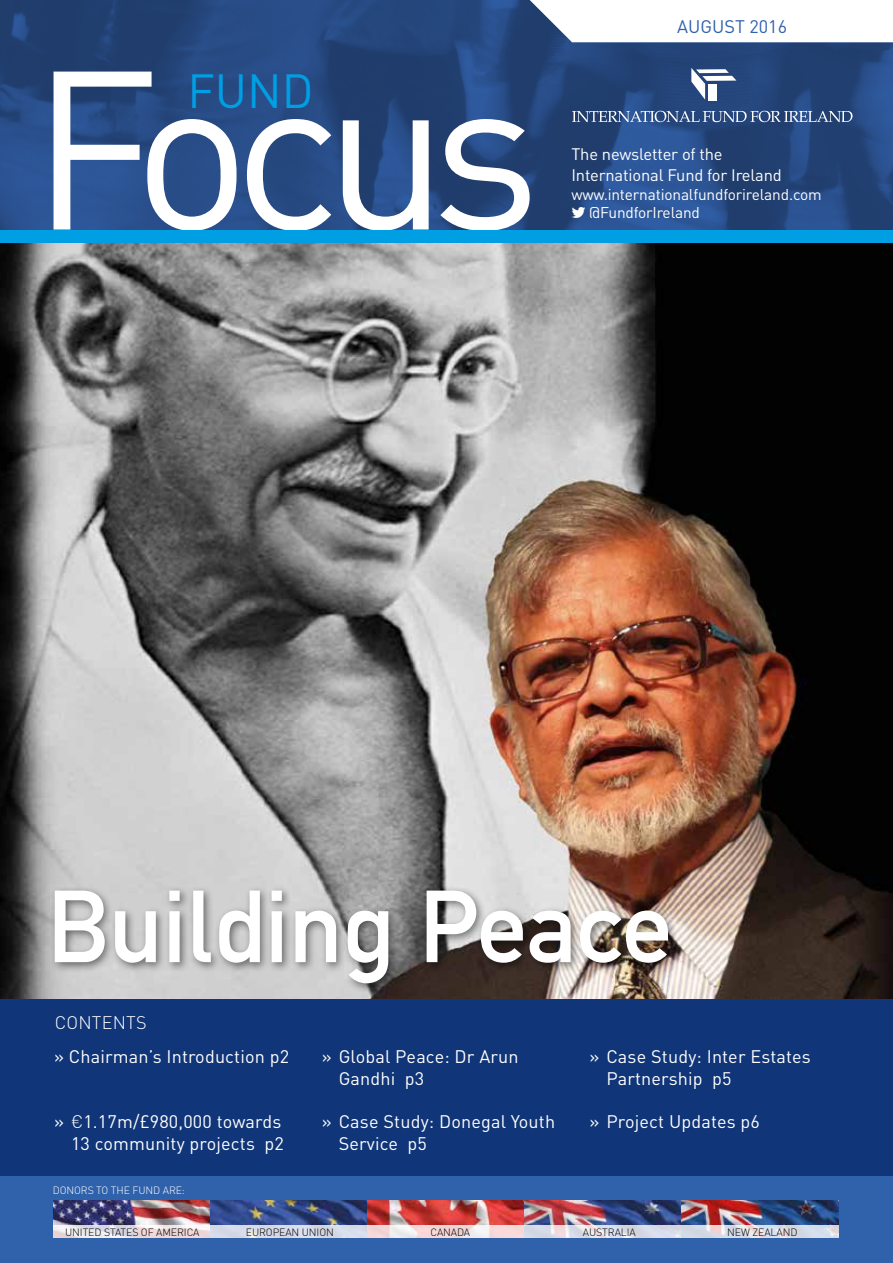
<style>
.page{position:relative;width:893px;height:1263px;background:#fff}
.page>*{position:absolute;margin:0;border:0;box-sizing:border-box;transform-origin:0 0}
.t1{font:221.85px "DIN";letter-spacing:-.08em;color:#fff}
.t2{font:700 100.5px "DIN Alternate";color:#fff}
.t3{font:47.25px "DIN";color:#009fe3}
.t4{font:18px/21.6px "DIN";letter-spacing:.01em;color:#fff}
.t5{font:18px "DIN";color:#3061ab}
.t6{font:300 18px "DIN";letter-spacing:.01em;color:#fff}
.t7{font:16.5px/21px "DIN";letter-spacing:-.01em;color:#fff}
.t8{font:15.45px/18.6px "DIN";letter-spacing:-.01em;color:#fff}
.t9{font:300 10.5px "DIN";letter-spacing:-.01em;color:#000}
.t10{font:300 10.5px "DIN";letter-spacing:-.01em;color:#fff}
.s1{font-family:"DIN Euro"}
</style>
<div class="page">
<img style="left:0;top:242px;width:893px;height:757px">
<img style="left:0;top:0;width:893px;height:230px">
<div style="left:0;top:230px;width:893px;height:12px;background:#009fe3"></div>
<svg style="left:572px;top:111px;width:280px;height:11px;background:#61799f"></svg>
<svg style="left:691px;top:68px;width:45px;height:32px"></svg>
<div style="left:0;top:999px;width:893px;height:179px;background:#103578"></div>
<div style="left:50px;top:885px;width:628px;height:109px;background:#000;opacity:.5"></div>
<div style="left:0;top:1176px;width:893px;height:87px;background:#3061ab"></div>
<img style="left:54px;top:1200px;width:785px;height:25px">
<svg style="left:54px;top:1225px;width:785px;height:13px;background:#e2dee4"></svg>
<svg style="left:572px;top:207px;width:13px;height:11px"></svg>
<h1 class="t1" style="left:31px;top:11px;width:512px">Focus</h1>
<h3 class="t3" style="left:187px;top:61px;width:128px">FUND</h3>
<p class="t5" style="left:677px;top:15px;width:111px">AUGUST 2016</p>
<p class="t7" style="left:571px;top:143px;width:212px">The newsletter of the<br>International Fund for Ireland</p>
<p class="t8" style="left:589px;top:184px;width:234px;text-indent:-18px">www.internationalfundforireland.com @FundforIreland</p>
<h2 class="t2" style="left:47px;top:850px;width:626px">Building Peace</h2>
<p class="t6" style="left:55px;top:1011px;width:93px">CONTENTS</p>
<p class="t4" style="left:54px;top:1046px;width:237px">» Chairman’s Introduction p2</p>
<p class="t4" style="left:54px;top:1110px;width:231px;text-align:right">» <span class="s1">1</span>1.17m/£980,000 towards<br>13 community projects p2</p>
<p class="t4" style="left:339px;top:1046px;width:181px;text-indent:-17px">» Global Peace: Dr Arun<br>Gandhi p3</p>
<p class="t4" style="left:339px;top:1110px;width:218px;text-indent:-17px">» Case Study: Donegal Youth<br>Service p5</p>
<p class="t4" style="left:606px;top:1046px;width:206px;text-indent:-17px">» Case Study: Inter Estates<br>Partnership p5</p>
<p class="t4" style="left:589px;top:1110px;width:172px">» Project Updates p6</p>
<p class="t10" style="left:53px;top:1183px;width:134px">DONORS TO THE FUND ARE:</p>
<p class="t9" style="left:65px;top:1226px;width:136px">UNITED STATES OF AMERICA</p>
<p class="t9" style="left:246px;top:1226px;width:90px">EUROPEAN UNION</p>
<p class="t9" style="left:430px;top:1226px;width:41px">CANADA</p>
<p class="t9" style="left:583px;top:1226px;width:54px">AUSTRALIA</p>
<p class="t9" style="left:727px;top:1226px;width:72px">NEW ZEALAND</p>
</div>
